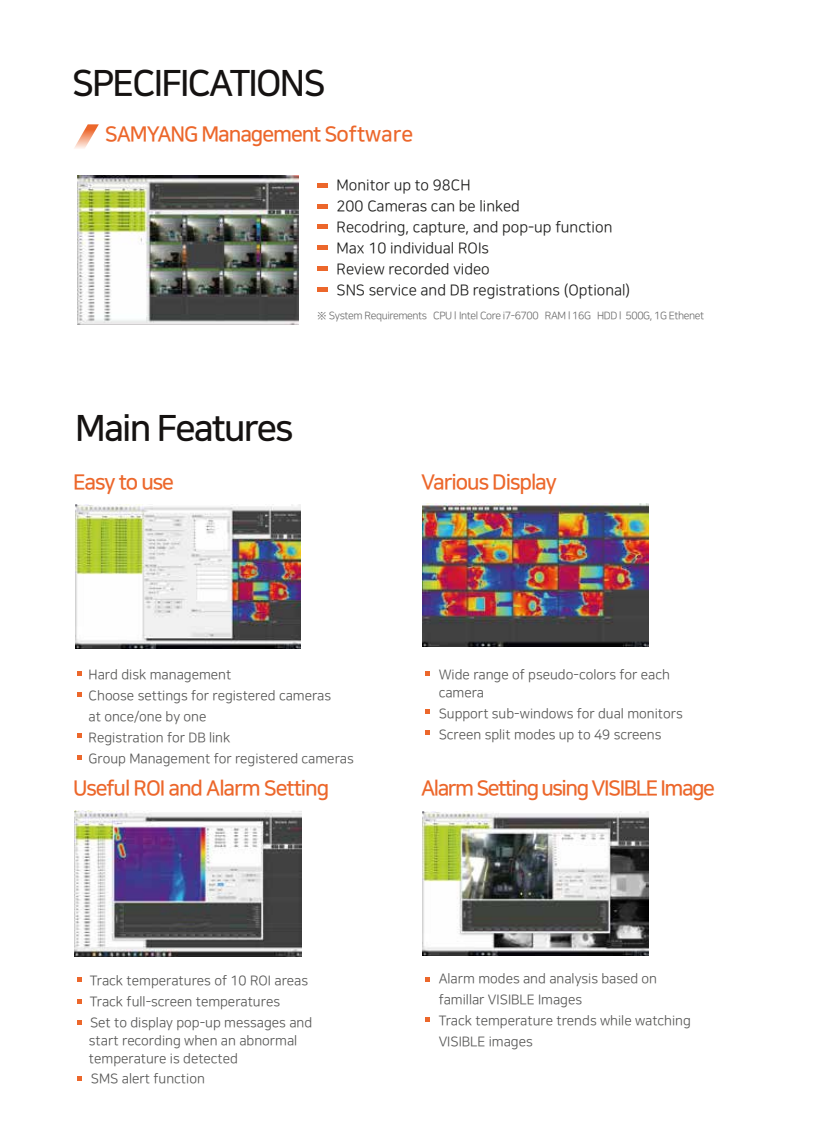
<style>
.page{position:relative;width:813px;height:1132px;background:#fff}
.page>*{position:absolute;margin:0;border:0;box-sizing:border-box;transform-origin:0 0}
.t1{font:36px "Nanum Square B";letter-spacing:-.05em;color:#151211}
.t2{font:21px "Nanum Square B";letter-spacing:-.05em;color:#ec672b}
.t3{font:21px "Nanum Square B";letter-spacing:-.07em;color:#ec672b}
.t4{font:15px/21px "Nanum Square R";color:#1c1c1b}
.t5{font:13.5px/21px "Nanum Square R";color:#575756}
.t6{font:10.5px "Nanum Square R";letter-spacing:-.04em;color:#6f6f6f}
</style>
<div class="page">
<div style="left:317px;top:183px;width:10px;height:5px;background:#ec672b"></div>
<hr style="left:317px;top:204px;width:10px;height:4px;background:#ec672b">
<hr style="left:317px;top:225px;width:10px;height:4px;background:#ec672b">
<div style="left:317px;top:245px;width:10px;height:5px;background:#ec672b"></div>
<hr style="left:317px;top:266px;width:10px;height:4px;background:#ec672b">
<hr style="left:317px;top:287px;width:10px;height:4px;background:#ec672b">
<svg style="left:77px;top:671px;width:4px;height:4px"></svg>
<svg style="left:77px;top:692px;width:4px;height:5px"></svg>
<svg style="left:77px;top:733px;width:4px;height:5px"></svg>
<svg style="left:425px;top:730px;width:5px;height:5px"></svg>
<svg style="left:77px;top:755px;width:4px;height:4px"></svg>
<svg style="left:425px;top:671px;width:5px;height:4px"></svg>
<svg style="left:425px;top:709px;width:5px;height:4px"></svg>
<svg style="left:77px;top:977px;width:4px;height:4px"></svg>
<svg style="left:77px;top:999px;width:4px;height:4px"></svg>
<svg style="left:77px;top:1020px;width:4px;height:4px"></svg>
<svg style="left:425px;top:977px;width:5px;height:4px"></svg>
<svg style="left:425px;top:1017px;width:5px;height:4px"></svg>
<svg style="left:77px;top:1076px;width:4px;height:4px"></svg>
<img style="left:77px;top:175px;width:221px;height:149px">
<img style="left:75px;top:504px;width:226px;height:144px">
<img style="left:74px;top:810px;width:228px;height:146px">
<img style="left:422px;top:503px;width:226px;height:143px">
<img style="left:422px;top:811px;width:226px;height:144px">
<svg style="left:74px;top:124px;width:25px;height:25px"></svg>
<h1 class="t1" style="left:72px;top:65px;width:255px">SPECIFICATIONS</h1>
<h2 class="t2" style="left:105px;top:124px;width:310px">SAMYANG Management Software</h2>
<p class="t4" style="left:336px;top:175px;width:295px">Monitor up to 98CH<br>200 Cameras can be linked<br>Recodring, capture, and pop-up function<br>Max 10 individual ROIs<br>Review recorded video<br>SNS service and DB registrations (Optional)</p>
<p class="t6" style="left:317px;top:310px;width:388px">※ System Requirements CPU l Intel Core i7-6700 RAM l 16G HDD l 500G, 1G Ethenet</p>
<h1 class="t1" style="left:75px;top:409px;width:219px">Main Features</h1>
<h2 class="t2" style="left:73px;top:471px;width:102px">Easy to use</h2>
<h2 class="t2" style="left:421px;top:471px;width:137px">Various Display</h2>
<p class="t5" style="left:89px;top:664px;width:266px">Hard disk management<br>Choose settings for registered cameras<br>at once/one by one<br>Registration for DB link<br>Group Management for registered cameras</p>
<p class="t5" style="left:438px;top:665px;width:232px;line-height:18px">Wide range of pseudo-colors for each camera</p>
<p class="t5" style="left:438px;top:703px;width:245px">Support sub-windows for dual monitors<br>Screen split modes up to 49 screens</p>
<h2 class="t2" style="left:73px;top:777px;width:258px">Useful ROI and Alarm Setting</h2>
<h2 class="t3" style="left:421px;top:777px;width:295px">Alarm Setting using VISIBLE Image</h2>
<p class="t5" style="left:90px;top:969px;width:220px">Track temperatures of 10 ROI areas<br>Track full-screen temperatures</p>
<p class="t5" style="left:89px;top:1013px;width:225px;line-height:18px">Set to display pop-up messages and start recording when an abnormal temperature is detected</p>
<p class="t5" style="left:91px;top:1068px;width:115px">SMS alert function</p>
<p class="t5" style="left:438px;top:968px;width:254px">Alarm modes and analysis based on famillar VISIBLE Images<br>Track temperature trends while watching<br>VISIBLE images</p>
</div>
